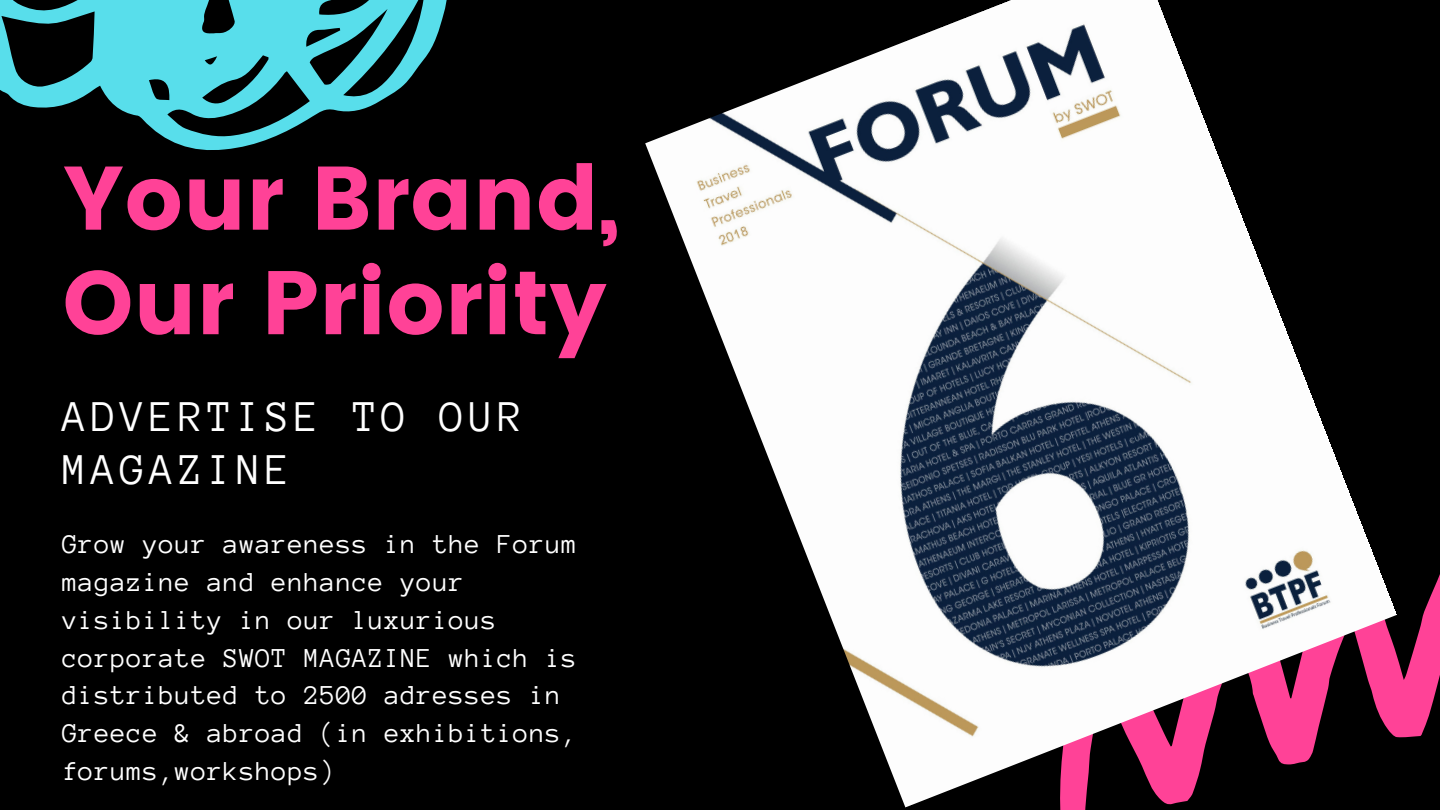
<style>
.page{position:relative;width:1440px;height:810px;background:#000}
.page>*{position:absolute;margin:0;border:0;box-sizing:border-box;transform-origin:0 0}
.t1{font:90px/104.5px "Poppins";color:#ff4297}
.t2{font:45px/53px "Anonymous Pro";letter-spacing:.1em;color:#fff}
.t3{font:28px/37.9px "Anonymous Pro";letter-spacing:.03em;color:#fff}
</style>
<div class="page">
<svg style="left:0;top:0;width:447px;height:150px;fill:#58deeb"></svg>
<svg style="left:1060px;top:574px;width:380px;height:236px"></svg>
<img style="left:645px;top:0;width:753px;height:807px">
<h1 class="t1" style="left:63px;top:146px;width:559px">Your Brand,<br>Our Priority</h1>
<h2 class="t2" style="left:63px;top:390px;width:462px">ADVERTISE TO OUR<br>MAGAZINE</h2>
<p class="t3" style="left:63px;top:525px;width:516px">Grow your awareness in the Forum magazine and enhance your visibility in our luxurious corporate SWOT MAGAZINE which is distributed to 2500 adresses in<br>Greece &amp; abroad (in exhibitions, forums,workshops)</p>
</div>
